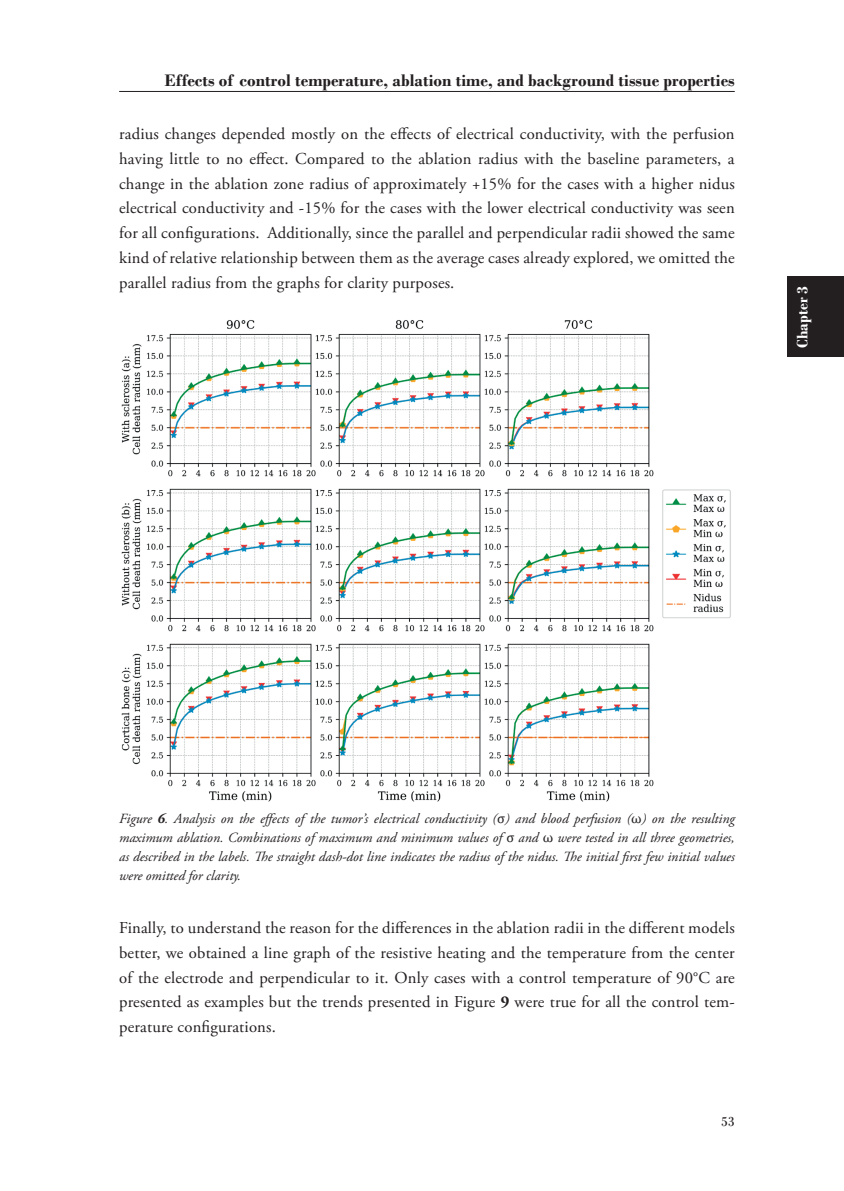
<style>
.page{position:relative;width:844px;height:1191px;background:#fff}
.page>*{position:absolute;margin:0;border:0;box-sizing:border-box;transform-origin:0 0}
.t1{font:700 17.5px "Bodoni";color:#231f20}
.t2{font:16.62px/24.8px "Adobe Garamond Pro";letter-spacing:.01em;color:#231f20;text-align:justify}
.t3{font:700 15.75px "Bodoni";color:#fff}
.t4{font:italic 14px/19.2px "Adobe Garamond Pro";color:#231f20;text-align:justify}
.t5{font:14px "Bodoni";color:#231f20}
.s1{font-weight:700}
.s2{font-family:"Cambria Math";font-style:normal}
</style>
<div class="page">
<hr style="left:119px;top:91px;width:615px;height:1px;background:#231f20">
<div style="left:787px;top:276px;width:56px;height:81px;background:#231f20"></div>
<img style="left:121px;top:320px;width:610px;height:482px">
<p class="t1" style="left:164px;top:70px;width:571px">Effects of control temperature, ablation time, and background tissue properties</p>
<p class="t2" style="left:119px;top:122px;width:617px">radius changes depended mostly on the effects of electrical conductivity, with the perfusion having little to no effect. Compared to the ablation radius with the baseline parameters, a change in the ablation zone radius of approximately +15% for the cases with a higher nidus electrical conductivity and -15% for the cases with the lower electrical conductivity was seen for all configurations. Additionally, since the parallel and perpendicular radii showed the same kind of relative relationship between them as the average cases already explored, we omitted the parallel radius from the graphs for clarity purposes.</p>
<p class="t3" style="left:792px;top:348px;width:63px;rotate:-90deg">Chapter 3</p>
<p class="t4" style="left:119px;top:809px;width:617px">Figure <span class="s1">6</span>. Analysis on the effects of the tumor’s electrical conductivity (<span class="s2">σ</span>) and blood perfusion (<span class="s2">ω</span>) on the resulting maximum ablation. Combinations of maximum and minimum values of <span class="s2">σ</span> and <span class="s2">ω</span> were tested in all three geometries, as described in the labels. The straight dash-dot line indicates the radius of the nidus. The initial first few initial values were omitted for clarity.</p>
<p class="t2" style="left:119px;top:916px;width:617px">Finally, to understand the reason for the differences in the ablation radii in the different models better, we obtained a line graph of the resistive heating and the temperature from the center of the electrode and perpendicular to it. Only cases with a control temperature of 90°C are presented as examples but the trends presented in Figure <span class="s1">9</span> were true for all the control tem&shy;perature configurations.</p>
<p class="t5" style="left:720px;top:1113px;width:15px">53</p>
</div>
